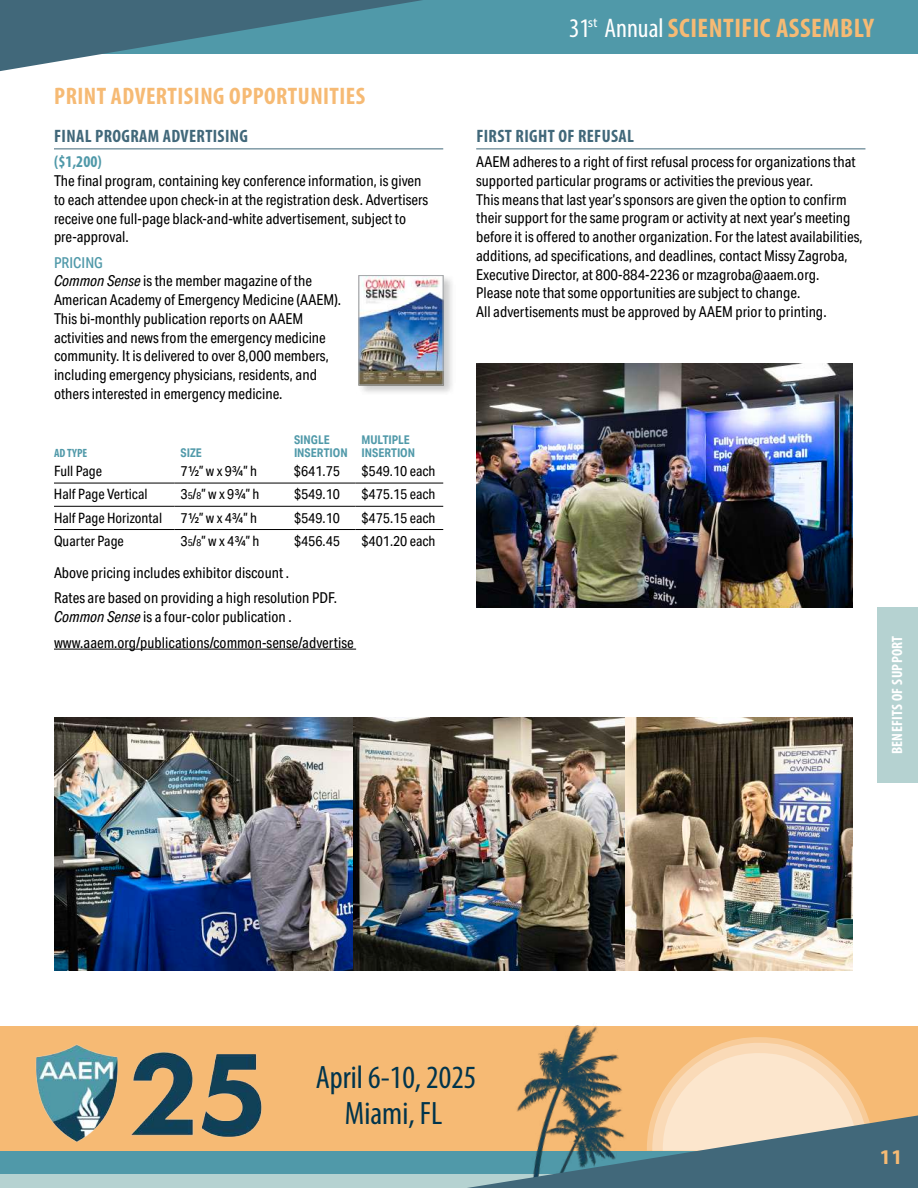
<style>
.page{position:relative;width:918px;height:1188px;background:#fff}
.page>*{position:absolute;margin:0;border:0;box-sizing:border-box;transform-origin:0 0}
.t1{font:condensed 32.55px/35.4px "Myriad Pro";color:#00344c;text-align:center}
.t2{font:700 condensed 27px "Myriad Pro";letter-spacing:.02em;color:#f6ba74}
.t3{font:700 condensed 24px "Myriad Pro";letter-spacing:.02em;color:#f6ba74}
.t4{font:700 21px "Myriad Pro";color:#f6ba74}
.t5{font:700 condensed 18px "Myriad Pro";letter-spacing:.02em;color:#41687a}
.t6{font:700 condensed 16.5px "Myriad Pro";color:#5099a9}
.t7{font:15px/18.8px "Aktiv Grotesk Cd";color:#000}
.t8{font:700 condensed 15px "Myriad Pro";letter-spacing:.02em;color:#fff}
.t9{font:14.25px "Aktiv Grotesk Cd";color:#000}
.t10{font:13.5px "Myriad Pro";color:#fff}
.t11{font:700 12px/12.6px "Aktiv Grotesk Cd";color:#5099a9}
.t12{font:700 condensed 12px "Myriad Pro";color:#5099a9}
.s1{font-weight:500;color:#5099a9}
.s2{font-style:italic}
.s3{font-size:9.75px}
.s4{font-weight:400;color:#fff}
.s5{font-weight:400;font-size:15.75px;color:#5099a9}
</style>
<div class="page">
<div style="left:878px;top:608px;width:40px;height:175px;background:#b5d2d1"></div>
<hr style="left:54px;top:148px;width:389px;height:1px;background:#41687a">
<hr style="left:54px;top:483px;width:121px;height:1px;background:#000">
<hr style="left:175px;top:483px;width:113px;height:1px;background:#000">
<hr style="left:288px;top:483px;width:68px;height:1px;background:#000">
<hr style="left:356px;top:483px;width:87px;height:1px;background:#000">
<hr style="left:54px;top:506px;width:121px;height:1px;background:#000">
<hr style="left:175px;top:506px;width:113px;height:1px;background:#000">
<hr style="left:288px;top:506px;width:68px;height:1px;background:#000">
<hr style="left:356px;top:506px;width:87px;height:1px;background:#000">
<hr style="left:54px;top:529px;width:121px;height:1px;background:#000">
<hr style="left:175px;top:529px;width:113px;height:1px;background:#000">
<hr style="left:288px;top:529px;width:68px;height:1px;background:#000">
<hr style="left:356px;top:529px;width:87px;height:1px;background:#000">
<hr style="left:54px;top:649px;width:302px;height:1px;background:#000">
<hr style="left:476px;top:148px;width:389px;height:1px;background:#41687a">
<img style="left:358px;top:275px;width:94px;height:118px">
<img style="left:361px;top:277px;width:80px;height:106px">
<div style="left:359px;top:275px;width:84px;height:110px;border:1px solid #a3a6a8"></div>
<div style="left:0;top:0;width:918px;height:54px;background:#5099a9"></div>
<div style="left:0;top:1151px;width:918px;height:9px;background:#5099a9"></div>
<div style="left:0;top:1155px;width:918px;height:33px;background:#5099a9"></div>
<div style="left:0;top:1174px;width:563px;height:14px;background:#b5d2d1"></div>
<div style="left:0;top:1026px;width:918px;height:125px;background:#f6ba74"></div>
<img style="left:35px;top:1044px;width:227px;height:98px">
<img style="left:569px;top:1025px;width:29px;height:12px">
<svg style="left:467px;top:1037px;width:451px;height:151px"></svg>
<svg style="left:0;top:0;width:422px;height:71px"></svg>
<img style="left:476px;top:364px;width:377px;height:244px">
<img style="left:352px;top:717px;width:273px;height:254px">
<img style="left:625px;top:717px;width:228px;height:254px">
<img style="left:54px;top:717px;width:298px;height:254px">
<h3 class="t3" style="left:54px;top:81px;width:313px">PRINT ADVERTISING OPPORTUNITIES</h3>
<p class="t5" style="left:54px;top:124px;width:195px">FINAL PROGRAM ADVERTISING</p>
<p class="t6" style="left:54px;top:151px;width:49px">($1,200)</p>
<p class="t7" style="left:54px;top:171px;width:376px">The final program, containing key conference information, is given to each attendee upon check-in at the registration desk. Advertisers receive one full-page black-and-white advertisement, subject to pre-approval.</p>
<p class="t7" style="left:54px;top:253px;width:289px"><span class="s1">PRICING<br></span><span class="s2">Common Sense</span> is the member magazine of the American Academy of Emergency Medicine (AAEM).<br>This bi-monthly publication reports on AAEM activities and news from the emergency medicine community. It is delivered to over 8,000 members, including emergency physicians, residents, and others interested in emergency medicine.</p>
<p class="t12" style="left:54px;top:445px;width:35px">AD TYPE</p>
<p class="t9" style="left:54px;top:463px;width:50px">Full Page</p>
<p class="t11" style="left:181px;top:446px;width:23px">SIZE</p>
<p class="t9" style="left:181px;top:463px;width:78px">7½” w x 9¾” h</p>
<p class="t11" style="left:294px;top:434px;width:55px">SINGLE<br>INSERTION</p>
<p class="t11" style="left:362px;top:434px;width:55px">MULTIPLE<br>INSERTION</p>
<p class="t9" style="left:294px;top:463px;width:47px">$641.75</p>
<p class="t9" style="left:361px;top:463px;width:76px">$549.10 each</p>
<p class="t9" style="left:54px;top:486px;width:95px">Half Page Vertical</p>
<p class="t9" style="left:181px;top:486px;width:80px">3<span class="s3">5</span>/<span class="s3">8</span>” w x 9¾” h</p>
<p class="t9" style="left:294px;top:486px;width:47px">$549.10</p>
<p class="t9" style="left:362px;top:486px;width:76px">$475.15 each</p>
<p class="t9" style="left:54px;top:509px;width:110px">Half Page Horizontal</p>
<p class="t9" style="left:181px;top:509px;width:78px">7½” w x 4¾” h</p>
<p class="t9" style="left:294px;top:509px;width:47px">$549.10</p>
<p class="t9" style="left:362px;top:509px;width:76px">$475.15 each</p>
<p class="t9" style="left:54px;top:533px;width:71px">Quarter Page</p>
<p class="t9" style="left:181px;top:533px;width:80px">3<span class="s3">5</span>/<span class="s3">8</span>” w x 4¾” h</p>
<p class="t9" style="left:294px;top:533px;width:47px">$456.45</p>
<p class="t9" style="left:362px;top:533px;width:76px">$401.20 each</p>
<p class="t7" style="left:54px;top:560px;width:285px;line-height:25.5px">Above pricing includes exhibitor discount .<br>Rates are based on providing a high resolution PDF.</p>
<p class="t7" style="left:54px;top:604px;width:301px;line-height:25.3px"><span class="s2">Common Sense</span> is a four-color publication . www.aaem.org/publications/common-sense/advertise</p>
<h2 class="t2" style="left:569px;top:11px;width:307px"><span class="s4">31</span><span class="s5">th</span> <span class="s4">Annual</span> SCIENTIFIC ASSEMBLY</h2>
<p class="t10" style="left:588px;top:14px;width:11px">st</p>
<p class="t5" style="left:476px;top:124px;width:159px">FIRST RIGHT OF REFUSAL</p>
<p class="t7" style="left:476px;top:153px;width:388px">AAEM adheres to a right of first refusal process for organizations that supported particular programs or activities the previous year.<br>This means that last year’s sponsors are given the option to confirm their support for the same program or activity at next year’s meeting before it is offered to another organization. For the latest availabilities, additions, ad specifications, and deadlines, contact Missy Zagroba, Executive Director, at 800-884-2236 or mzagroba@aaem.org.<br>Please note that some opportunities are subject to change.<br>All advertisements must be approved by AAEM prior to printing.</p>
<p class="t8" style="left:888px;top:754px;width:120px;rotate:-90deg">BENEFITS OF SUPPORT</p>
<h1 class="t1" style="left:316px;top:1060px;width:162px">April 6-10, 2025<br>Miami, FL</h1>
<h3 class="t4" style="left:880px;top:1143px;width:25px">11</h3>
</div>
